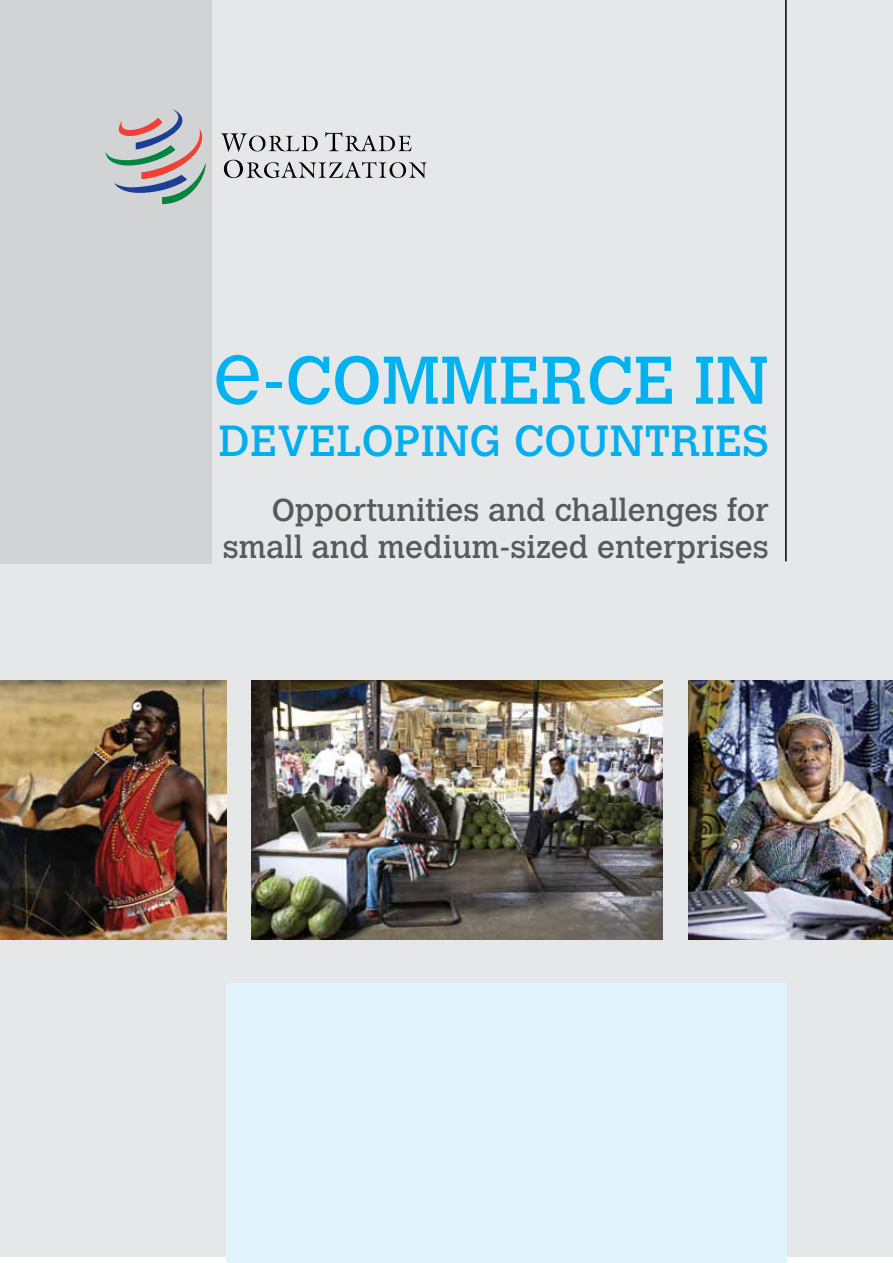
<style>
.page{position:relative;width:893px;height:1263px;background:#fff}
.page>*{position:absolute;margin:0;border:0;box-sizing:border-box;transform-origin:0 0}
.t1{font:66.75px "Calvert MT Std";color:#00b3f0}
.t2{font:43.2px "Calvert MT Std";letter-spacing:.005em;color:#00aeef}
.t3{font:31.35px/37.7px "Calvert MT Std";color:#58595b;text-align:right}
.s1{font-weight:300;font-size:89.55px}
</style>
<div class="page">
<div style="left:0;top:0;width:893px;height:1256px;background:#e6e7e8"></div>
<div style="left:0;top:0;width:211px;height:563px;background:#d1d3d4"></div>
<img style="left:0;top:680px;width:226px;height:260px">
<img style="left:252px;top:680px;width:410px;height:260px">
<img style="left:688px;top:680px;width:205px;height:260px">
<div style="left:226px;top:984px;width:561px;height:279px;background:#e1f4fd"></div>
<svg style="left:224px;top:160px;width:203px;height:18px"></svg>
<svg style="left:221px;top:133px;width:97px;height:19px"></svg>
<svg style="left:325px;top:132px;width:86px;height:19px"></svg>
<svg style="left:105px;top:109px;width:101px;height:95px"></svg>
<hr style="left:785px;top:0;width:2px;height:561px;background:#000">
<h1 class="t1" style="left:212px;top:342px;width:558px"><span class="s1">e</span>-commerce in</h1>
<h2 class="t2" style="left:219px;top:415px;width:552px">developing countries</h2>
<p class="t3" style="left:223px;top:491px;width:548px">Opportunities and challenges for small and medium-sized enterprises</p>
</div>
